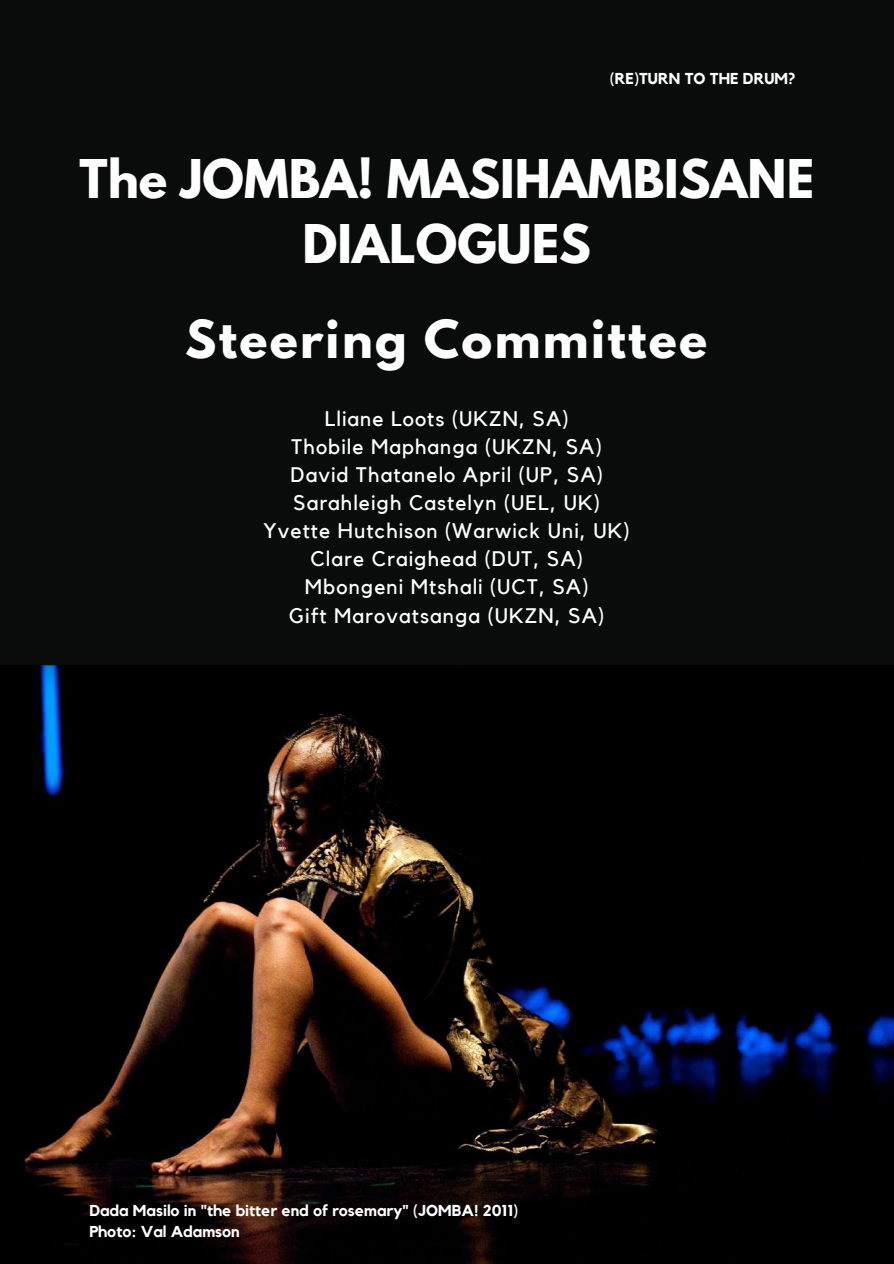
<style>
.page{position:relative;width:894px;height:1264px;background:#fff}
.page>*{position:absolute;margin:0;border:0;box-sizing:border-box;transform-origin:0 0}
.t1{font:700 47.25px/65.2px "League Spartan";color:#fff;text-align:center}
.t2{font:700 46.5px "League Spartan";letter-spacing:.05em;color:#fff}
.t3{font:21px/28.2px "Kollektif";letter-spacing:.05em;color:#fff;text-align:center}
.t4{font:700 15.75px/21.3px "Kollektif";color:#fff}
</style>
<div class="page">
<div style="left:0;top:0;width:893px;height:1263px;background:#0a0c0c"></div>
<img style="left:0;top:665px;width:893px;height:597px">
<p class="t4" style="left:609px;top:69px;width:187px">(RE)TURN TO THE DRUM?</p>
<h1 class="t1" style="left:79px;top:152px;width:736px">The JOMBA! MASIHAMBISANE<br>DIALOGUES</h1>
<h2 class="t2" style="left:185px;top:316px;width:523px">Steering Committee</h2>
<p class="t3" style="left:263px;top:405px;width:368px">Lliane Loots (UKZN, SA)<br>Thobile Maphanga (UKZN, SA)<br>David Thatanelo April (UP, SA)<br>Sarahleigh Castelyn (UEL, UK)<br>Yvette Hutchison (Warwick Uni, UK)<br>Clare Craighead (DUT, SA)<br>Mbongeni Mtshali (UCT, SA)<br>Gift Marovatsanga (UKZN, SA)</p>
<p class="t4" style="left:89px;top:1199px;width:430px">Dada Masilo in "the bitter end of rosemary" (JOMBA! 2011)<br>Photo: Val Adamson</p>
</div>
